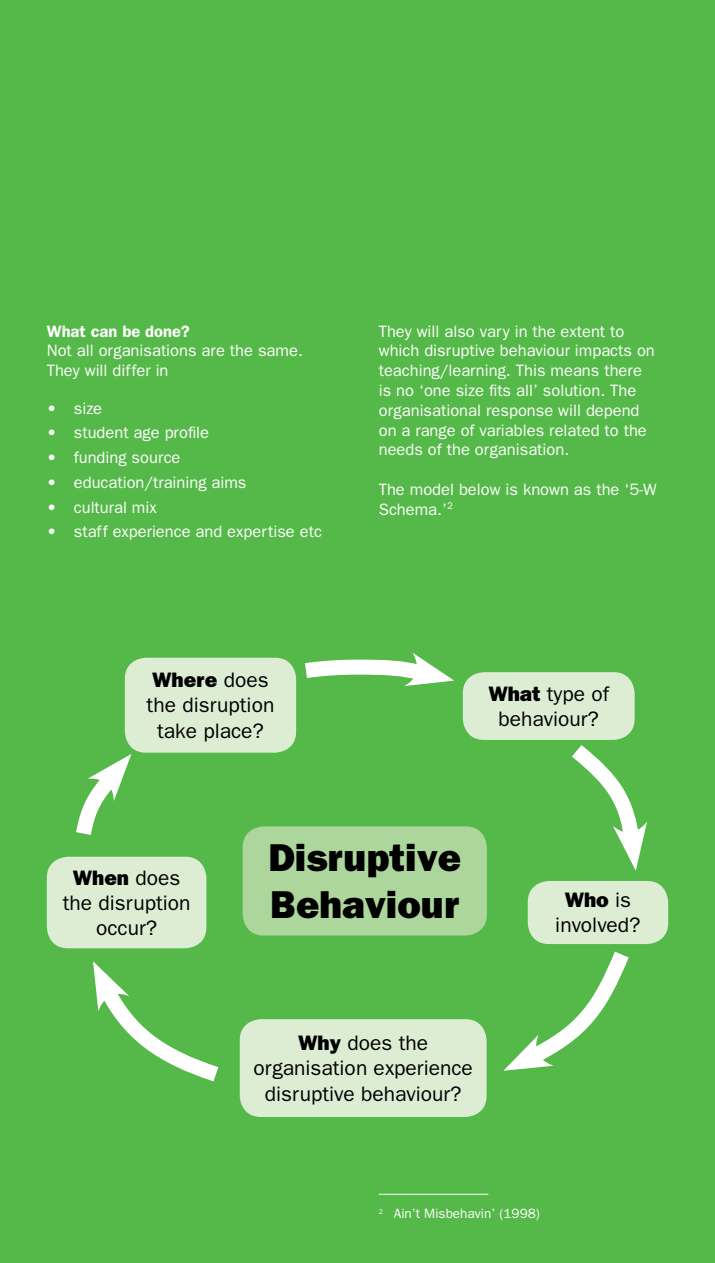
<style>
.page{position:relative;width:715px;height:1263px;background:#fff}
.page>*{position:absolute;margin:0;border:0;box-sizing:border-box;transform-origin:0 0}
.t1{font:800 39px/46.8px "Franklin Gothic";color:#000}
.t2{font:21px/25.2px "Franklin Gothic";color:#000;text-align:center}
.t3{font:16.5px/19.8px "Franklin Gothic";color:#fff}
.t4{font:600 16.5px "Franklin Gothic";color:#fff}
.t5{font:13.5px "Franklin Gothic";color:#fff}
.s1{font-weight:800}
</style>
<div class="page">
<div style="left:0;top:0;width:714px;height:1263px;background:#54b948"></div>
<div style="left:242px;top:826px;width:244px;height:109px;background:#acd69b;border-radius:21px"></div>
<div style="left:125px;top:658px;width:171px;height:95px;background:#dcedd4;border-radius:21px"></div>
<div style="left:47px;top:857px;width:159px;height:91px;background:#dcedd4;border-radius:21px"></div>
<div style="left:240px;top:1019px;width:246px;height:98px;background:#dcedd4;border-radius:21px"></div>
<div style="left:462px;top:672px;width:172px;height:68px;background:#dcedd4;border-radius:21px"></div>
<div style="left:527px;top:881px;width:141px;height:63px;background:#dcedd4;border-radius:21px"></div>
<svg style="left:93px;top:961px;width:126px;height:121px"></svg>
<svg style="left:76px;top:754px;width:56px;height:81px"></svg>
<svg style="left:289px;top:652px;width:165px;height:40px"></svg>
<svg style="left:572px;top:730px;width:75px;height:141px"></svg>
<svg style="left:503px;top:935px;width:126px;height:136px"></svg>
<hr style="left:378px;top:1194px;width:110px;height:1px;background:#fff">
<p class="t4" style="left:47px;top:321px;width:144px">What can be done?</p>
<p class="t3" style="left:47px;top:340px;width:257px">Not all organisations are the same.<br>They will differ in</p>
<p class="t3" style="left:47px;top:398px;width:57px">• size</p>
<p class="t3" style="left:47px;top:422px;width:164px">• student age profile</p>
<p class="t3" style="left:47px;top:447px;width:135px">• funding source</p>
<p class="t3" style="left:47px;top:472px;width:201px">• education/training aims</p>
<p class="t3" style="left:47px;top:497px;width:111px">• cultural mix</p>
<p class="t3" style="left:47px;top:521px;width:276px">• staff experience and expertise etc</p>
<p class="t2" style="left:146px;top:667px;width:129px"><span class="s1">Where</span> does the disruption take place?</p>
<p class="t3" style="left:378px;top:321px;width:277px">They will also vary in the extent to which disruptive behaviour impacts on teaching/learning. This means there is no ‘one size fits all’ solution. The organisational response will depend on a range of variables related to the needs of the organisation.</p>
<p class="t3" style="left:378px;top:479px;width:279px">The model below is known as the ‘5-W<br>Schema.’<sup>2</sup></p>
<p class="t2" style="left:488px;top:680px;width:122px"><span class="s1">What</span> type of behaviour?</p>
<p class="t2" style="left:63px;top:864px;width:129px"><span class="s1">When</span> does the disruption occur?</p>
<h1 class="t1" style="left:268px;top:833px;width:194px">Disruptive<br>Behaviour</h1>
<p class="t2" style="left:253px;top:1030px;width:221px"><span class="s1">Why</span> does the organisation experience disruptive behaviour?</p>
<p class="t2" style="left:555px;top:887px;width:87px"><span class="s1">Who</span> is involved?</p>
<p class="t5" style="left:378px;top:1205px;width:163px"><sup>2</sup> Ain’t Misbehavin’ (1998)</p>
</div>
